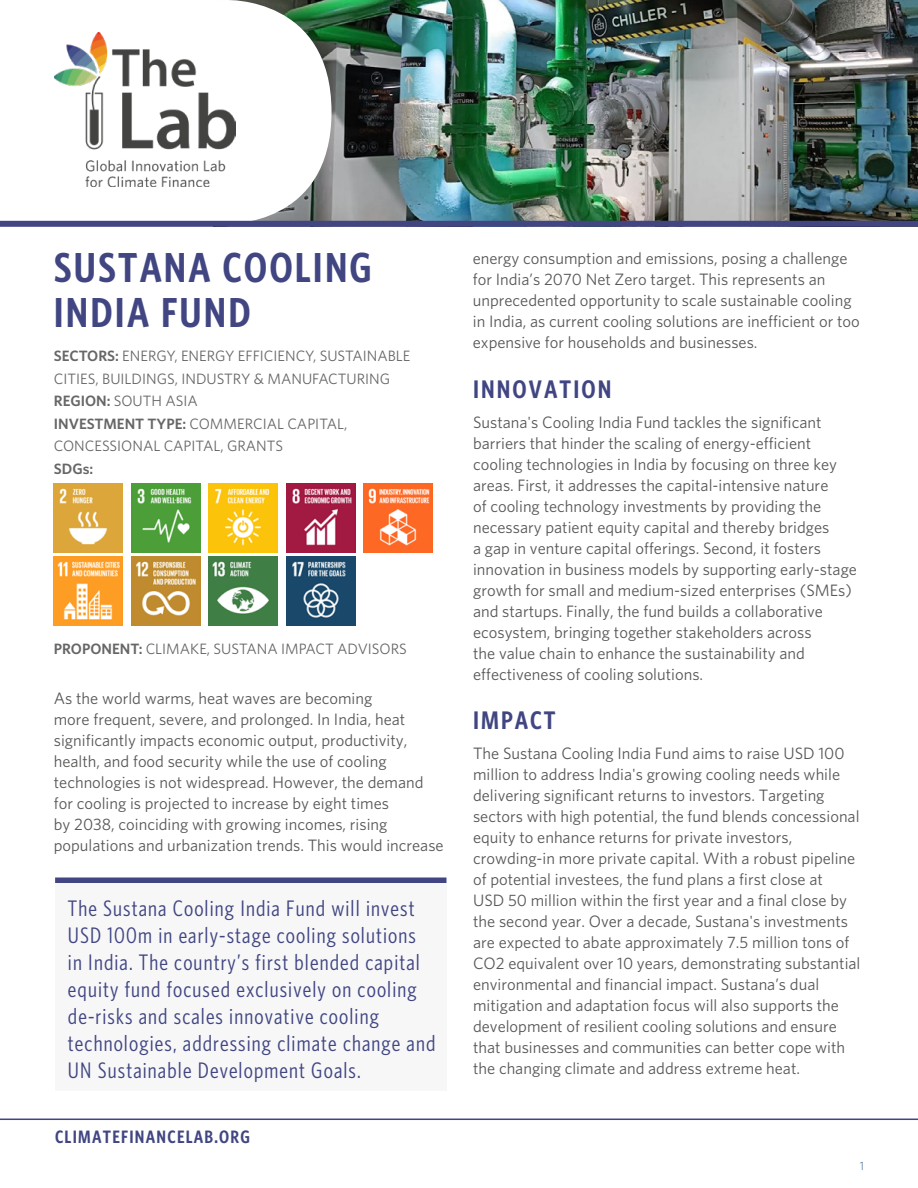
<style>
.page{position:relative;width:918px;height:1188px;background:#fff}
.page>*{position:absolute;margin:0;border:0;box-sizing:border-box;transform-origin:0 0}
.t1{font:600 42px/45px "Whitney Condensed";letter-spacing:.05em;color:#414682}
.t2{font:600 25.5px "Whitney Condensed";letter-spacing:.08em;color:#414682}
.t3{font:22.5px/27px "Whitney Condensed";letter-spacing:.05em;color:#414682}
.t4{font:600 18px "Whitney Condensed";letter-spacing:.07em;color:#414682}
.t5{font:16.5px/21px "Whitney";color:#575756}
.t6{font:15px/22.5px "Whitney";color:#666}
.t7{font:600 15px "Whitney";color:#666}
.t8{font:12px "Whitney";color:#6081a7}
.s1{font-weight:600}
</style>
<div class="page">
<hr style="left:0;top:1119px;width:918px;height:1px;background:#414682">
<img style="left:332px;top:0;width:586px;height:221px">
<svg style="left:0;top:0;width:332px;height:221px"></svg>
<div style="left:0;top:221px;width:918px;height:6px;background:#414682"></div>
<img style="left:54px;top:483px;width:69px;height:69px">
<img style="left:131px;top:483px;width:69px;height:69px">
<img style="left:209px;top:483px;width:69px;height:69px">
<img style="left:286px;top:483px;width:69px;height:69px">
<img style="left:363px;top:483px;width:69px;height:69px">
<img style="left:54px;top:557px;width:69px;height:69px">
<img style="left:131px;top:557px;width:69px;height:69px">
<img style="left:209px;top:557px;width:69px;height:69px">
<img style="left:286px;top:557px;width:69px;height:69px">
<div style="left:55px;top:878px;width:392px;height:6px;background:#414682"></div>
<div style="left:55px;top:883px;width:391px;height:208px;background:#f7f7f8"></div>
<img style="left:54px;top:32px;width:182px;height:155px">
<h1 class="t1" style="left:54px;top:243px;width:319px">SUSTANA COOLING<br>INDIA FUND</h1>
<p class="t6" style="left:54px;top:344px;width:358px"><span class="s1">SECTORS:</span> ENERGY, ENERGY EFFICIENCY, SUSTAINABLE CITIES, BUILDINGS, INDUSTRY &amp; MANUFACTURING <span class="s1">REGION:</span> SOUTH ASIA<br><span class="s1">INVESTMENT TYPE:</span> COMMERCIAL CAPITAL, CONCESSIONAL CAPITAL, GRANTS</p>
<p class="t7" style="left:54px;top:459px;width:41px">SDGs:</p>
<p class="t6" style="left:54px;top:637px;width:354px"><span class="s1">PROPONENT:</span> CLIMAKE, SUSTANA IMPACT ADVISORS</p>
<p class="t5" style="left:54px;top:687px;width:391px">As the world warms, heat waves are becoming<br>more frequent, severe, and prolonged. In India, heat significantly impacts economic output, productivity, health, and food security while the use of cooling technologies is not widespread. However, the demand for cooling is projected to increase by eight times<br>by 2038, coinciding with growing incomes, rising populations and urbanization trends. This would increase</p>
<p class="t3" style="left:68px;top:895px;width:369px">The Sustana Cooling India Fund will invest USD 100m in early-stage cooling solutions in India. The country’s first blended capital equity fund focused exclusively on cooling de-risks and scales innovative cooling technologies, addressing climate change and UN Sustainable Development Goals.</p>
<p class="t4" style="left:55px;top:1126px;width:196px">CLIMATEFINANCELAB.ORG</p>
<p class="t5" style="left:473px;top:248px;width:389px">energy consumption and emissions, posing a challenge for India’s 2070 Net Zero target. This represents an unprecedented opportunity to scale sustainable cooling in India, as current cooling solutions are inefficient or too expensive for households and businesses.</p>
<h2 class="t2" style="left:473px;top:373px;width:140px">INNOVATION</h2>
<p class="t5" style="left:473px;top:412px;width:385px">Sustana's Cooling India Fund tackles the significant barriers that hinder the scaling of energy-efficient cooling technologies in India by focusing on three key areas. First, it addresses the capital-intensive nature<br>of cooling technology investments by providing the necessary patient equity capital and thereby bridges<br>a gap in venture capital offerings. Second, it fosters innovation in business models by supporting early-stage growth for small and medium-sized enterprises (SMEs) and startups. Finally, the fund builds a collaborative ecosystem, bringing together stakeholders across<br>the value chain to enhance the sustainability and effectiveness of cooling solutions.</p>
<h2 class="t2" style="left:473px;top:704px;width:84px">IMPACT</h2>
<p class="t5" style="left:473px;top:742px;width:389px">The Sustana Cooling India Fund aims to raise USD 100 million to address India's growing cooling needs while delivering significant returns to investors. Targeting sectors with high potential, the fund blends concessional equity to enhance returns for private investors, crowding-in more private capital. With a robust pipeline of potential investees, the fund plans a first close at<br>USD 50 million within the first year and a final close by the second year. Over a decade, Sustana's investments are expected to abate approximately 7.5 million tons of CO2 equivalent over 10 years, demonstrating substantial environmental and financial impact. Sustana’s dual mitigation and adaptation focus will also supports the development of resilient cooling solutions and ensure that businesses and communities can better cope with the changing climate and address extreme heat.</p>
<p class="t8" style="left:860px;top:1158px;width:6px">1</p>
</div>
